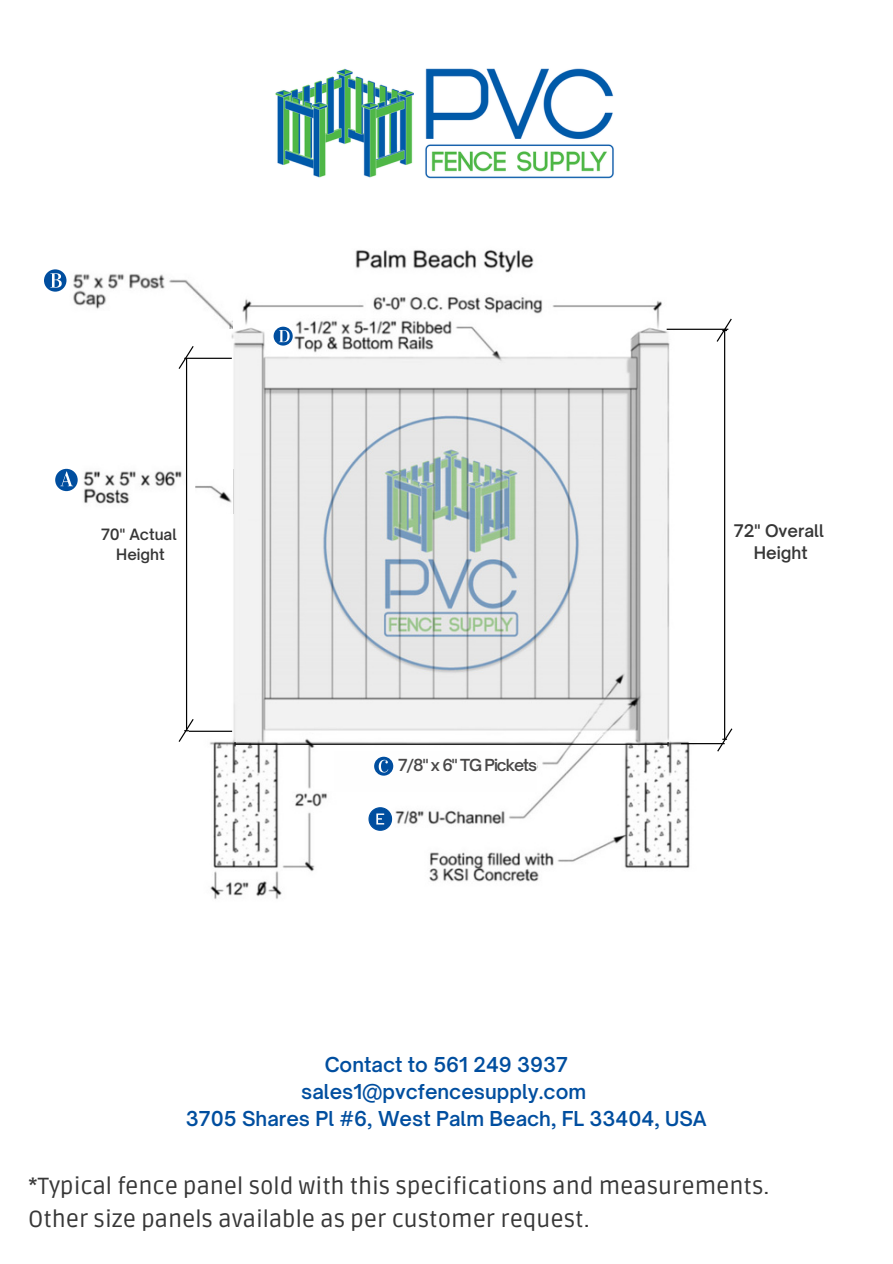
<style>
.page{position:relative;width:893px;height:1264px;background:#fff}
.page>*{position:absolute;margin:0;border:0;box-sizing:border-box;transform-origin:0 0}
.t1{font:23.4px/32.5px "Ruda";color:#373737}
.t2{font:600 19.65px/27px "Open Sauce One";color:#004e9f;text-align:center}
.t3{font:600 16.65px/22.4px "Open Sauce One";color:#373737;text-align:center}
.t4{font:600 15.9px "Open Sauce One";letter-spacing:-.06em;color:#494848}
.t5{font:600 15px/20.1px "Open Sauce One";color:#373737;text-align:center}
</style>
<div class="page">
<img style="left:65px;top:250px;width:661px;height:649px">
<img style="left:275px;top:68px;width:339px;height:111px">
<svg style="left:273px;top:327px;width:20px;height:18px"></svg>
<svg style="left:55px;top:469px;width:23px;height:22px"></svg>
<img style="left:82px;top:461px;width:103px;height:52px">
<img style="left:195px;top:469px;width:38px;height:44px">
<img style="left:65px;top:255px;width:168px;height:73px">
<svg style="left:44px;top:269px;width:22px;height:23px"></svg>
<svg style="left:368px;top:807px;width:24px;height:23px"></svg>
<hr style="left:724px;top:331px;width:1px;height:408px;background:#000">
<hr style="left:681px;top:743px;width:43px;height:1px;background:#000">
<svg style="left:716px;top:727px;width:17px;height:26px"></svg>
<svg style="left:715px;top:317px;width:17px;height:26px"></svg>
<hr style="left:666px;top:329px;width:62px;height:1px;background:#000">
<hr style="left:186px;top:358px;width:1px;height:372px;background:#000">
<hr style="left:188px;top:358px;width:44px;height:1px;background:#000">
<hr style="left:189px;top:730px;width:43px;height:2px;background:#000">
<svg style="left:177px;top:344px;width:18px;height:26px"></svg>
<svg style="left:177px;top:717px;width:18px;height:26px"></svg>
<div style="left:334px;top:751px;width:202px;height:40px;background:#fefefe"></div>
<svg style="left:374px;top:756px;width:20px;height:19px"></svg>
<hr style="left:235px;top:743px;width:432px;height:1px;background:#000">
<p class="t5" style="left:101px;top:524px;width:77px">70" Actual<br>Height</p>
<p class="t4" style="left:398px;top:755px;width:141px">7/8" x 6" TG Pickets</p>
<p class="t3" style="left:733px;top:519px;width:92px">72" Overall<br>Height</p>
<p class="t2" style="left:186px;top:1051px;width:522px">Contact to 561 249 3937 sales1@pvcfencesupply.com<br>3705 Shares Pl #6, West Palm Beach, FL 33404, USA</p>
<p class="t1" style="left:28px;top:1170px;width:742px">*Typical fence panel sold with this specifications and measurements.<br>Other size panels available as per customer request.</p>
</div>
